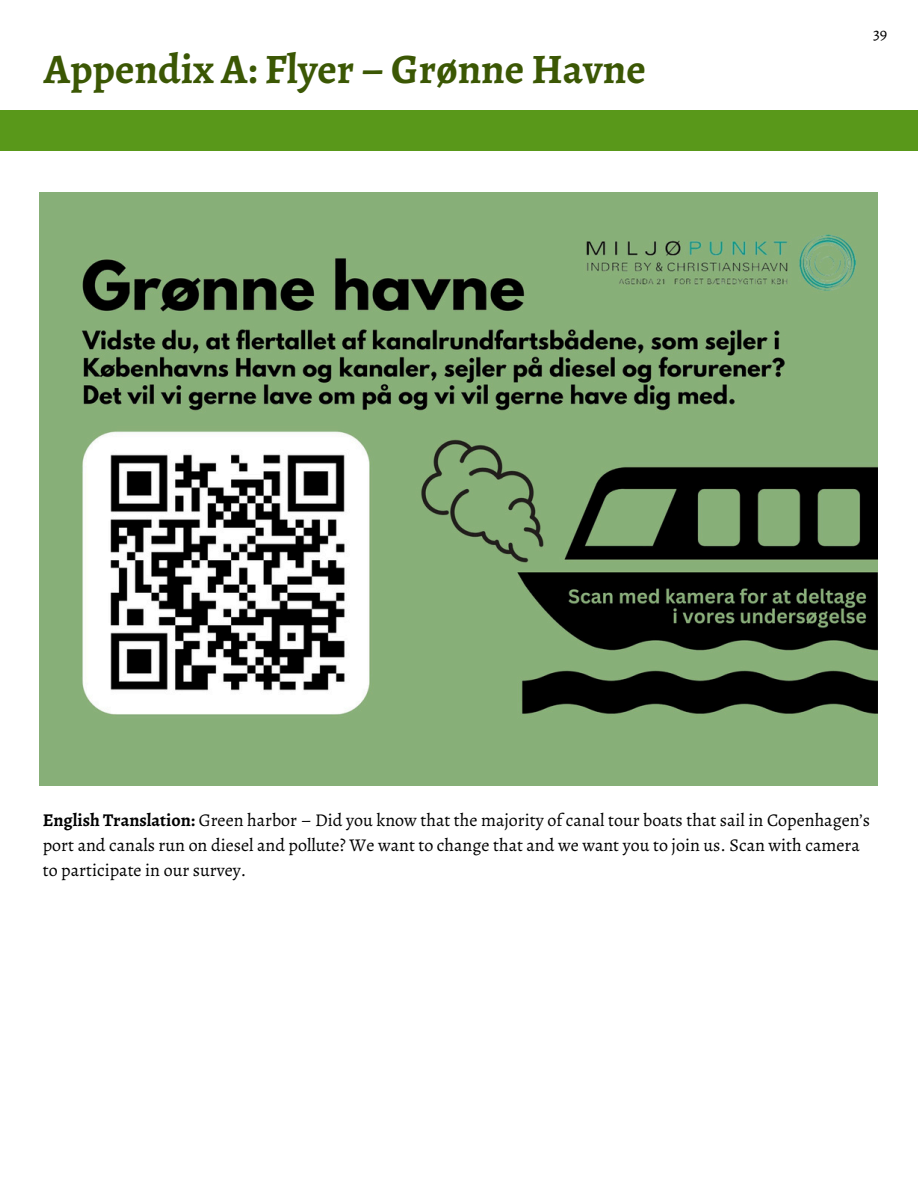
<style>
.page{position:relative;width:918px;height:1188px;background:#fff}
.page>*{position:absolute;margin:0;border:0;box-sizing:border-box;transform-origin:0 0}
.t1{font:700 42px "Alegreya";color:#3b5704}
.t2{font:18px/24.8px "Alegreya";color:#000}
.t3{font:16.5px "Alegreya";color:#000}
.s1{font-weight:700}
</style>
<div class="page">
<div style="left:0;top:111px;width:918px;height:40px;background:#59981a"></div>
<img style="left:40px;top:192px;width:838px;height:593px">
<h1 class="t1" style="left:44px;top:40px;width:603px">Appendix A: Flyer – Grønne Havne</h1>
<p class="t3" style="left:873px;top:22px;width:16px">39</p>
<p class="t2" style="left:43px;top:808px;width:829px"><span class="s1">English Translation:</span> Green harbor – Did you know that the majority of canal tour boats that sail in Copenhagen’s port and canals run on diesel and pollute? We want to change that and we want you to join us. Scan with camera to participate in our survey.</p>
</div>
